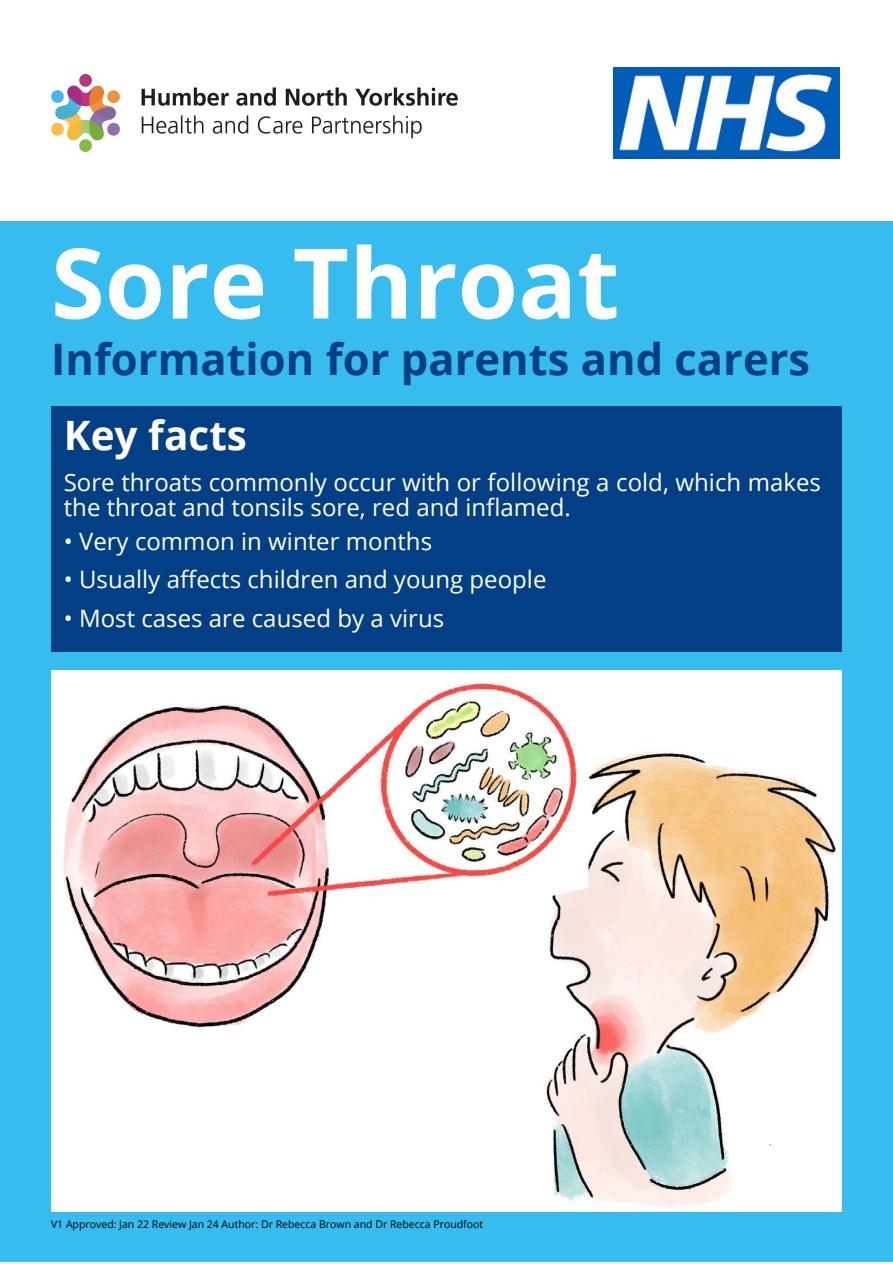
<style>
.page{position:relative;width:893px;height:1264px;background:#fff}
.page>*{position:absolute;margin:0;border:0;box-sizing:border-box;transform-origin:0 0}
.t1{font:700 97.35px "Open Sans";color:#fff}
.t2{font:700 43.5px "Open Sans";color:#033f85}
.t3{font:700 40.5px "Open Sans";color:#fff}
.t4{font:24px/25.8px "Open Sans";color:#fff}
.t5{font:10.5px "Open Sans";color:#000}
</style>
<div class="page">
<div style="left:0;top:221px;width:892px;height:1040px;background:#36bcee"></div>
<div style="left:51px;top:670px;width:790px;height:541px;background:#fff"></div>
<img style="left:544px;top:751px;width:292px;height:457px">
<div style="left:51px;top:406px;width:790px;height:246px;background:#033f85"></div>
<img style="left:63px;top:682px;width:525px;height:352px">
<img style="left:613px;top:67px;width:226px;height:91px">
<img style="left:51px;top:74px;width:406px;height:78px">
<h1 class="t1" style="left:51px;top:214px;width:570px">Sore Throat</h1>
<h2 class="t2" style="left:51px;top:329px;width:760px">Information for parents and carers</h2>
<h3 class="t3" style="left:64px;top:406px;width:185px">Key facts</h3>
<p class="t4" style="left:64px;top:468px;width:758px">Sore throats commonly occur with or following a cold, which makes the throat and tonsils sore, red and inflamed.</p>
<p class="t4" style="left:64px;top:528px;width:370px">• Very common in winter months</p>
<p class="t4" style="left:64px;top:566px;width:484px">• Usually affects children and young people</p>
<p class="t4" style="left:64px;top:604px;width:382px">• Most cases are caused by a virus</p>
<p class="t5" style="left:51px;top:1216px;width:433px">V1 Approved: Jan 22 Review Jan 24 Author: Dr Rebecca Brown and Dr Rebecca Proudfoot</p>
</div>
